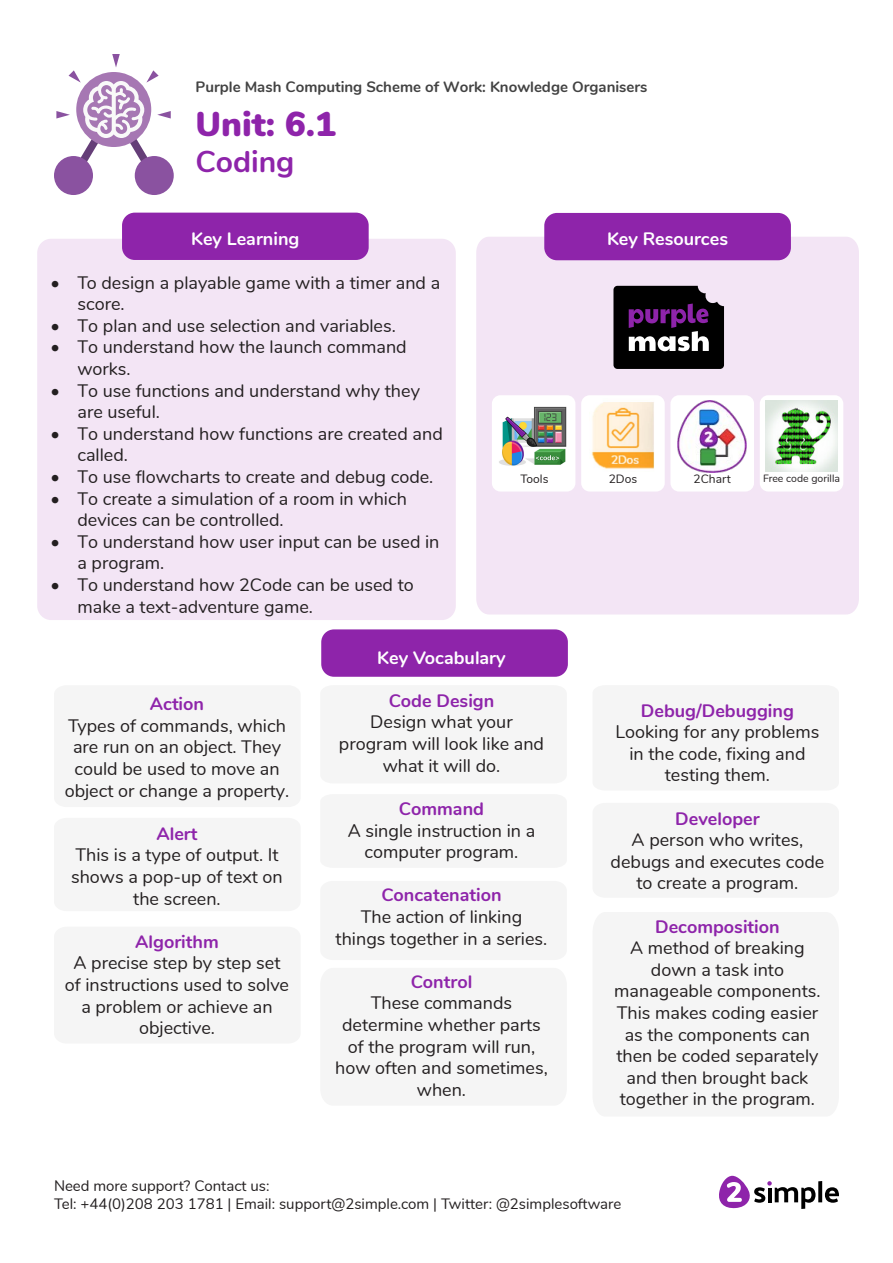
<style>
.page{position:relative;width:893px;height:1263px;background:#fff}
.page>*{position:absolute;margin:0;border:0;box-sizing:border-box;transform-origin:0 0}
.t1{font:900 34.5px "Nunito";color:#8e24aa}
.t2{font:700 30px "Nunito";color:#8e24aa}
.t3{font:18px/21.6px "Nunito";color:#231f20;text-align:center}
.t4{font:700 18px "Nunito";color:#fff}
.t5{font:15px/18px "Nunito";color:#231f20}
.t6{font:700 15px "Nunito";color:#424242}
.t7{font:12px "Nunito";color:#231f20}
.t8{font:10.5px "Nunito";color:#231f20}
.s1{font-weight:700;color:#8e24aa}
</style>
<div class="page">
<svg style="left:818px;top:1181px;width:4px;height:21px"></svg>
<svg style="left:825px;top:1187px;width:14px;height:16px"></svg>
<svg style="left:719px;top:1176px;width:96px;height:33px"></svg>
<div style="left:37px;top:239px;width:419px;height:381px;background:#f3e5f5;border-radius:14px"></div>
<div style="left:476px;top:237px;width:383px;height:377px;background:#f3e5f5"></div>
<div style="left:122px;top:213px;width:247px;height:47px;background:#8e24aa;border-radius:13px"></div>
<div style="left:544px;top:213px;width:247px;height:47px;background:#8e24aa;border-radius:13px"></div>
<svg style="left:613px;top:286px;width:111px;height:83px;background:#2e2431"></svg>
<div style="left:321px;top:629px;width:247px;height:48px;background:#8e24aa;border-radius:13px"></div>
<div style="left:54px;top:156px;width:39px;height:39px;background:#8a52a0;border-radius:50%"></div>
<div style="left:135px;top:156px;width:39px;height:39px;background:#8a52a0;border-radius:50%"></div>
<svg style="left:56px;top:54px;width:115px;height:133px"></svg>
<div style="left:492px;top:395px;width:83px;height:96px;background:#fff;border-radius:9px"></div>
<div style="left:581px;top:395px;width:84px;height:96px;background:#fff;border-radius:9px"></div>
<div style="left:670px;top:395px;width:84px;height:96px;background:#fff;border-radius:9px"></div>
<div style="left:760px;top:395px;width:83px;height:96px;background:#fff;border-radius:9px"></div>
<img style="left:591px;top:402px;width:64px;height:67px">
<img style="left:766px;top:400px;width:72px;height:72px">
<img style="left:499px;top:406px;width:68px;height:60px">
<img style="left:678px;top:400px;width:68px;height:72px">
<p class="t6" style="left:196px;top:76px;width:454px">Purple Mash Computing Scheme of Work: Knowledge Organisers</p>
<p class="t1" style="left:196px;top:98px;width:142px">Unit: 6.1</p>
<p class="t2" style="left:196px;top:139px;width:100px">Coding</p>
<p class="t4" style="left:191px;top:226px;width:110px">Key Learning</p>
<p class="t4" style="left:607px;top:226px;width:122px">Key Resources</p>
<p class="t3" style="left:77px;top:270px;width:364px;text-align:left;text-indent:-27px">• To design a playable game with a timer and a score.</p>
<p class="t3" style="left:50px;top:314px;width:347px">• To plan and use selection and variables.</p>
<p class="t3" style="left:77px;top:335px;width:331px;text-align:left;text-indent:-27px">• To understand how the launch command works.</p>
<p class="t3" style="left:77px;top:378px;width:344px;text-align:left;text-indent:-27px">• To use functions and understand why they are useful.</p>
<p class="t3" style="left:77px;top:422px;width:367px;text-align:left;text-indent:-27px">• To understand how functions are created and called.</p>
<p class="t3" style="left:50px;top:465px;width:384px">• To use flowcharts to create and debug code.</p>
<p class="t3" style="left:77px;top:486px;width:331px;text-align:left;text-indent:-27px">• To create a simulation of a room in which devices can be controlled.</p>
<p class="t3" style="left:77px;top:530px;width:364px;text-align:left;text-indent:-27px">• To understand how user input can be used in a program.</p>
<p class="t3" style="left:77px;top:573px;width:338px;text-align:left;text-indent:-27px">• To understand how 2Code can be used to make a text-adventure game.</p>
<p class="t7" style="left:520px;top:470px;width:30px">Tools</p>
<p class="t7" style="left:609px;top:470px;width:30px">2Dos</p>
<p class="t7" style="left:694px;top:470px;width:39px">2Chart</p>
<p class="t8" style="left:763px;top:471px;width:78px">Free code gorilla</p>
<p class="t3" style="left:65px;top:692px;width:226px"><span class="s1">Action<br></span>Types of commands, which are run on an object. They could be used to move an object or change a property.</p>
<p class="t3" style="left:71px;top:822px;width:213px"><span class="s1">Alert<br></span>This is a type of output. It shows a pop-up of text on the screen.</p>
<p class="t3" style="left:65px;top:930px;width:226px"><span class="s1">Algorithm<br></span>A precise step by step set of instructions used to solve a problem or achieve an objective.</p>
<p class="t4" style="left:377px;top:644px;width:130px">Key Vocabulary</p>
<p class="t3" style="left:339px;top:689px;width:207px"><span class="s1">Code Design<br></span>Design what your program will look like and what it will do.</p>
<p class="t3" style="left:348px;top:797px;width:189px"><span class="s1">Command<br></span>A single instruction in a computer program.</p>
<p class="t3" style="left:336px;top:883px;width:213px"><span class="s1">Concatenation<br></span>The action of linking things together in a series.</p>
<p class="t3" style="left:335px;top:970px;width:214px"><span class="s1">Control<br></span>These commands determine whether parts of the program will run, how often and sometimes, when.</p>
<p class="t3" style="left:615px;top:698px;width:205px"><span class="s1">Debug/Debugging<br></span>Looking for any problems in the code, fixing and testing them.</p>
<p class="t3" style="left:611px;top:806px;width:215px"><span class="s1">Developer<br></span>A person who writes, debugs and executes code to create a program.</p>
<p class="t3" style="left:614px;top:914px;width:208px"><span class="s1">Decomposition<br></span>A method of breaking down a task into manageable components.<br>This makes coding easier as the components can then be coded separately and then brought back together in the program.</p>
<p class="t5" style="left:54px;top:1176px;width:569px">Need more support? Contact us:<br>Tel: +44(0)208 203 1781 | Email: support@2simple.com | Twitter: @2simplesoftware</p>
</div>
